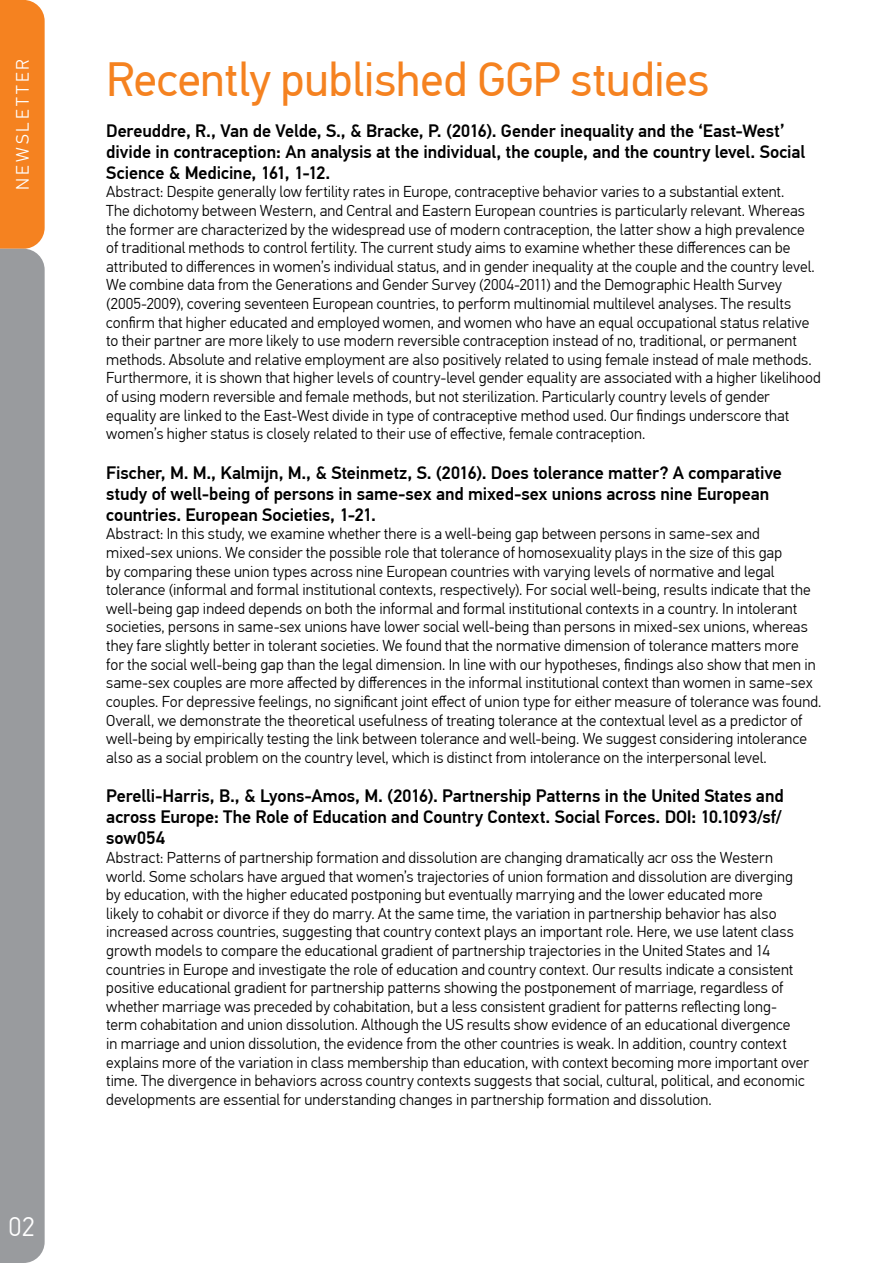
<style>
.page{position:relative;width:893px;height:1263px;background:#fff}
.page>*{position:absolute;margin:0;border:0;box-sizing:border-box;transform-origin:0 0}
.t1{font:48px "PF Din Text Pro";letter-spacing:-.005em;color:#f58220}
.t2{font:300 27px "PF Din Text Pro";color:#fff}
.t3{font:500 18px/21px "PF Din Text Pro";letter-spacing:-.005em;color:#000}
.t4{font:300 18px "PF Din Text Pro";letter-spacing:.155em;color:#fff}
.t5{font:300 15.75px/18.6px "PF Din Text Pro";color:#000}
</style>
<div class="page">
<div style="left:0;top:0;width:45px;height:249px;background:#f58220"></div>
<div style="left:0;top:249px;width:45px;height:1014px;background:#999b9e"></div>
<p class="t4" style="left:12px;top:190px;width:132px;rotate:-90deg">NEWSLETTER</p>
<h2 class="t2" style="left:9px;top:1211px;width:28px">02</h2>
<h1 class="t1" style="left:106px;top:51px;width:605px">Recently published GGP studies</h1>
<p class="t3" style="left:106px;top:120px;width:700px">Dereuddre, R., Van de Velde, S., &amp; Bracke, P. (2016). Gender inequality and the ‘East-West’ divide in contraception: An analysis at the individual, the couple, and the country level. Social<br>Science &amp; Medicine, 161, 1-12.</p>
<p class="t5" style="left:106px;top:183px;width:716px">Abstract: Despite generally low fertility rates in Europe, contraceptive behavior varies to a substantial extent.<br>The dichotomy between Western, and Central and Eastern European countries is particularly relevant. Whereas the former are characterized by the widespread use of modern contraception, the latter show a high prevalence of traditional methods to control fertility. The current study aims to examine whether these differences can be attributed to differences in women’s individual status, and in gender inequality at the couple and the country level.<br>We combine data from the Generations and Gender Survey (2004-2011) and the Demographic Health Survey (2005-2009), covering seventeen European countries, to perform multinomial multilevel analyses. The results confirm that higher educated and employed women, and women who have an equal occupational status relative to their partner are more likely to use modern reversible contraception instead of no, traditional, or permanent methods. Absolute and relative employment are also positively related to using female instead of male methods.<br>Furthermore, it is shown that higher levels of country-level gender equality are associated with a higher likelihood of using modern reversible and female methods, but not sterilization. Particularly country levels of gender equality are linked to the East-West divide in type of contraceptive method used. Our findings underscore that women’s higher status is closely related to their use of effective, female contraception.</p>
<p class="t3" style="left:106px;top:462px;width:677px">Fischer, M. M., Kalmijn, M., &amp; Steinmetz, S. (2016). Does tolerance matter? A comparative study of well-being of persons in same-sex and mixed-sex unions across nine European countries. European Societies, 1-21.</p>
<p class="t5" style="left:106px;top:525px;width:716px">Abstract: In this study, we examine whether there is a well-being gap between persons in same-sex and mixed-sex unions. We consider the possible role that tolerance of homosexuality plays in the size of this gap<br>by comparing these union types across nine European countries with varying levels of normative and legal tolerance (informal and formal institutional contexts, respectively). For social well-being, results indicate that the well-being gap indeed depends on both the informal and formal institutional contexts in a country. In intolerant societies, persons in same-sex unions have lower social well-being than persons in mixed-sex unions, whereas they fare slightly better in tolerant societies. We found that the normative dimension of tolerance matters more<br>for the social well-being gap than the legal dimension. In line with our hypotheses, findings also show that men in same-sex couples are more affected by differences in the informal institutional context than women in same-sex couples. For depressive feelings, no significant joint effect of union type for either measure of tolerance was found.<br>Overall, we demonstrate the theoretical usefulness of treating tolerance at the contextual level as a predictor of well-being by empirically testing the link between tolerance and well-being. We suggest considering intolerance also as a social problem on the country level, which is distinct from intolerance on the interpersonal level.</p>
<p class="t3" style="left:106px;top:786px;width:679px;text-align:justify">Perelli-Harris, B., &amp; Lyons-Amos, M. (2016). Partnership Patterns in the United States and across Europe: The Role of Education and Country Context. Social Forces. DOI: 10.1093/sf/ sow054</p>
<p class="t5" style="left:106px;top:848px;width:704px">Abstract: Patterns of partnership formation and dissolution are changing dramatically acr oss the Western world. Some scholars have argued that women’s trajectories of union formation and dissolution are diverging by education, with the higher educated postponing but eventually marrying and the lower educated more<br>likely to cohabit or divorce if they do marry. At the same time, the variation in partnership behavior has also increased across countries, suggesting that country context plays an important role. Here, we use latent class growth models to compare the educational gradient of partnership trajectories in the United States and 14 countries in Europe and investigate the role of education and country context. Our results indicate a consistent positive educational gradient for partnership patterns showing the postponement of marriage, regardless of whether marriage was preceded by cohabitation, but a less consistent gradient for patterns reflecting long&shy;term cohabitation and union dissolution. Although the US results show evidence of an educational divergence<br>in marriage and union dissolution, the evidence from the other countries is weak. In addition, country context explains more of the variation in class membership than education, with context becoming more important over time. The divergence in behaviors across country contexts suggests that social, cultural, political, and economic developments are essential for understanding changes in partnership formation and dissolution.</p>
</div>
